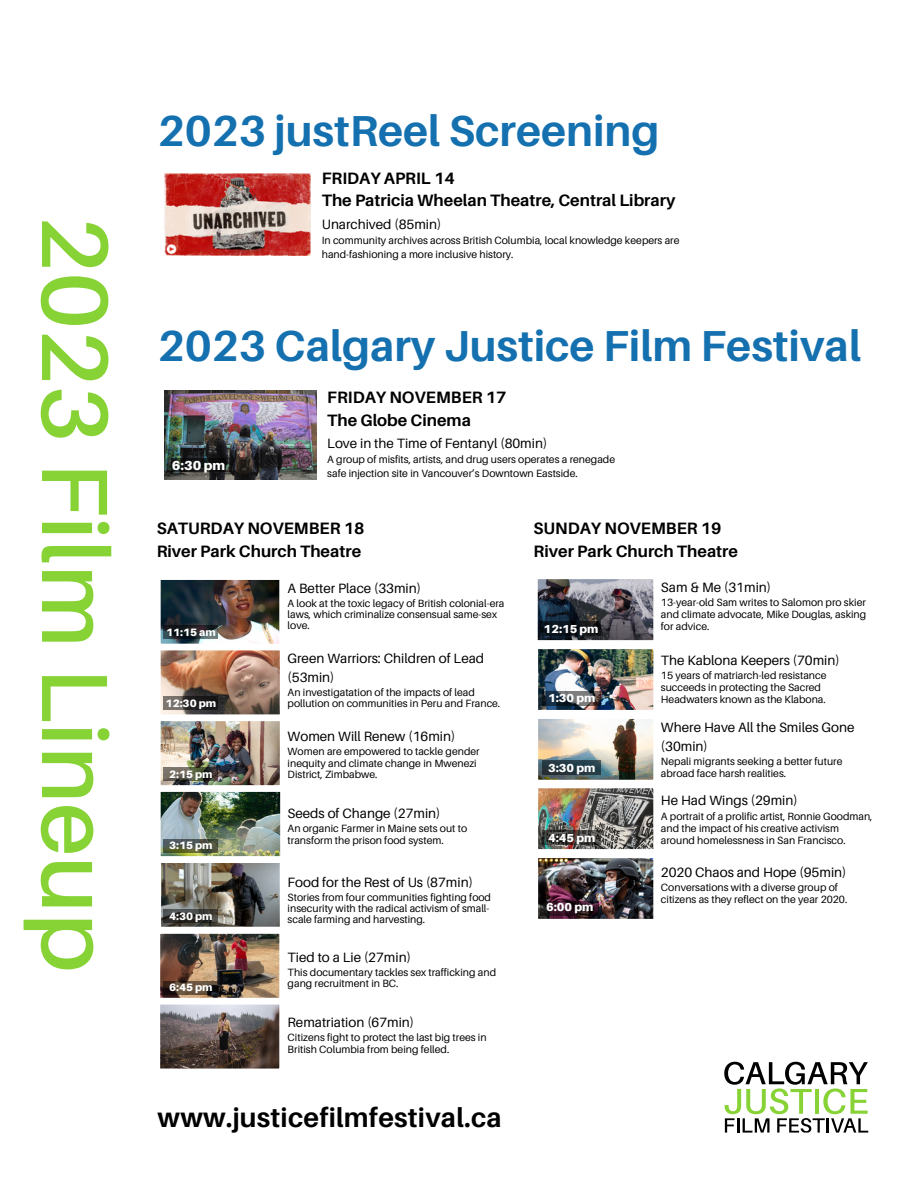
<style>
.page{position:relative;width:918px;height:1188px;background:#fff}
.page>*{position:absolute;margin:0;border:0;box-sizing:border-box;transform-origin:0 0}
.t1{font:600 94.2px "Aileron";color:#87d336}
.t2{font:700 43.35px "Aileron";color:#1470af}
.t3{font:700 27px "Aileron";letter-spacing:.01em;color:#000}
.t4{font:700 16.5px/22.5px "Aileron";color:#000}
.t5{font:13.5px/18.3px "Aileron";color:#000}
.t6{font:900 13.05px "Aileron";color:#fff}
.t7{font:900 11.55px "Aileron";color:#fff}
.t8{font:900 10.65px "Aileron";color:#fff}
.t9{font:10.5px/11.4px "Aileron";color:#000}
</style>
<div class="page">
<img style="left:164px;top:391px;width:152px;height:89px">
<svg style="left:171px;top:458px;width:55px;height:13px"></svg>
<img style="left:537px;top:579px;width:117px;height:340px">
<svg style="left:542px;top:621px;width:59px;height:15px"></svg>
<img style="left:164px;top:174px;width:147px;height:82px">
<img style="left:160px;top:579px;width:121px;height:490px">
<svg style="left:164px;top:625px;width:54px;height:14px"></svg>
<svg style="left:164px;top:697px;width:54px;height:13px"></svg>
<svg style="left:164px;top:768px;width:54px;height:13px"></svg>
<svg style="left:164px;top:839px;width:54px;height:13px"></svg>
<svg style="left:164px;top:909px;width:54px;height:14px"></svg>
<svg style="left:164px;top:981px;width:54px;height:14px"></svg>
<svg style="left:724px;top:1062px;width:144px;height:71px"></svg>
<p class="t1" style="left:133px;top:216px;width:758px;rotate:90deg">2023 Film Lineup</p>
<h5 class="t2" style="left:158px;top:104px;width:503px">2023 justReel Screening</h5>
<p class="t4" style="left:322px;top:167px;width:355px">FRIDAY APRIL 14<br>The Patricia Wheelan Theatre, Central Library</p>
<p class="t5" style="left:322px;top:215px;width:121px">Unarchived (85min)</p>
<p class="t9" style="left:322px;top:233px;width:359px;line-height:14px">In community archives across British Columbia, local knowledge keepers are hand-fashioning a more inclusive history.</p>
<p class="t2" style="left:158px;top:319px;width:705px">2023 Calgary Justice Film Festival</p>
<p class="t6" style="left:172px;top:457px;width:55px">6:30 pm</p>
<p class="t4" style="left:327px;top:386px;width:181px">FRIDAY NOVEMBER 17<br>The Globe Cinema</p>
<p class="t5" style="left:327px;top:434px;width:221px">Love in the Time of Fentanyl (80min)</p>
<h4 class="t9" style="left:327px;top:452px;width:289px;line-height:14px">A group of misfits, artists, and drug users operates a renegade safe injection site in Vancouver’s Downtown Eastside.</h4>
<h4 class="t4" style="left:157px;top:517px;width:209px">SATURDAY NOVEMBER 18<br>River Park Church Theatre</h4>
<p class="t8" style="left:166px;top:626px;width:51px">11:15 am</p>
<p class="t8" style="left:166px;top:697px;width:52px">12:30 pm</p>
<p class="t8" style="left:169px;top:768px;width:45px">2:15 pm</p>
<p class="t8" style="left:169px;top:839px;width:45px">3:15 pm</p>
<p class="t8" style="left:169px;top:910px;width:45px">4:30 pm</p>
<h3 class="t8" style="left:169px;top:980px;width:45px">6:45 pm</h3>
<p class="t5" style="left:288px;top:578px;width:135px">A Better Place (33min)</p>
<h6 class="t9" style="left:288px;top:597px;width:218px">A look at the toxic legacy of British colonial-era laws, which criminalize consensual same-sex love.</h6>
<p class="t5" style="left:288px;top:649px;width:198px">Green Warriors: Children of Lead (53min)</p>
<h6 class="t9" style="left:288px;top:686px;width:214px">An investigatation of the impacts of lead pollution on communities in Peru and France.</h6>
<p class="t5" style="left:288px;top:727px;width:169px">Women Will Renew (16min)</p>
<p class="t9" style="left:288px;top:746px;width:194px">Women are empowered to tackle gender inequity and climate change in Mwenezi<br>District, Zimbabwe.</p>
<p class="t5" style="left:288px;top:804px;width:154px">Seeds of Change (27min)</p>
<p class="t9" style="left:288px;top:823px;width:181px">An organic Farmer in Maine sets out to transform the prison food system.</p>
<p class="t5" style="left:288px;top:872px;width:187px">Food for the Rest of Us (87min)</p>
<p class="t9" style="left:288px;top:891px;width:205px">Stories from four communities fighting food insecurity with the radical activism of small&shy;scale farming and harvesting.</p>
<p class="t5" style="left:288px;top:948px;width:125px">Tied to a Lie (27min)</p>
<p class="t9" style="left:288px;top:966px;width:210px">This documentary tackles sex trafficking and gang recruitment in BC.</p>
<p class="t5" style="left:288px;top:1013px;width:128px">Rematriation (67min)</p>
<p class="t9" style="left:288px;top:1032px;width:201px">Citizens fight to protect the last big trees in<br>British Columbia from being felled.</p>
<p class="t3" style="left:158px;top:1100px;width:346px">www.justicefilmfestival.ca</p>
<p class="t4" style="left:534px;top:517px;width:206px">SUNDAY NOVEMBER 19<br>River Park Church Theatre</p>
<p class="t7" style="left:544px;top:622px;width:56px">12:15 pm</p>
<h6 class="t7" style="left:548px;top:691px;width:49px">1:30 pm</h6>
<p class="t7" style="left:548px;top:761px;width:49px">3:30 pm</p>
<p class="t7" style="left:548px;top:831px;width:49px">4:45 pm</p>
<p class="t7" style="left:546px;top:900px;width:49px">6:00 pm</p>
<h4 class="t5" style="left:661px;top:578px;width:112px">Sam &amp; Me (31min)</h4>
<p class="t9" style="left:661px;top:596px;width:207px;line-height:12px;text-align:justify">13-year-old Sam writes to Salomon pro skier and climate advocate, Mike Douglas, asking for advice.</p>
<h6 class="t5" style="left:661px;top:651px;width:180px">The Kablona Keepers (70min)</h6>
<p class="t9" style="left:661px;top:670px;width:167px;line-height:12px">15 years of matriarch-led resistance succeeds in protecting the Sacred<br>Headwaters known as the Klabona.</p>
<h6 class="t5" style="left:661px;top:718px;width:195px;line-height:18.8px">Where Have All the Smiles Gone (30min)</h6>
<p class="t9" style="left:661px;top:755px;width:183px;line-height:12px">Nepali migrants seeking a better future abroad face harsh realities.</p>
<h6 class="t5" style="left:661px;top:791px;width:138px">He Had Wings (29min)</h6>
<p class="t9" style="left:661px;top:810px;width:213px;line-height:12px">A portrait of a prolific artist, Ronnie Goodman, and the impact of his creative activism around homelessness in San Francisco.</p>
<h6 class="t5" style="left:661px;top:863px;width:187px">2020 Chaos and Hope (95min)</h6>
<p class="t9" style="left:661px;top:881px;width:188px;line-height:12px">Conversations with a diverse group of citizens as they reflect on the year 2020.</p>
</div>
